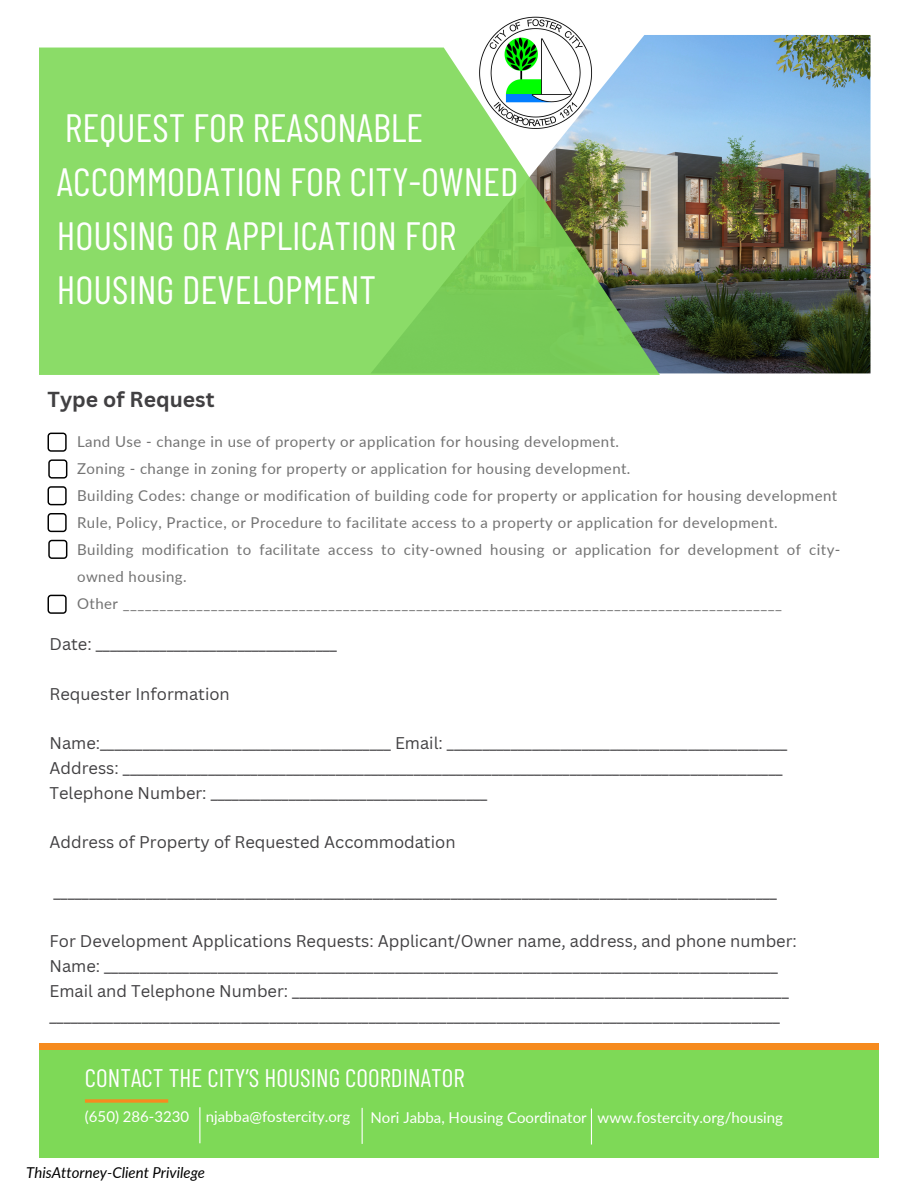
<style>
.page{position:relative;width:918px;height:1188px;background:#fff}
.page>*{position:absolute;margin:0;border:0;box-sizing:border-box;transform-origin:0 0}
.t1{font:39.45px/54.2px "Barlow Condensed";color:#fff}
.t2{font:25.35px "Barlow Condensed";color:#fff}
.t3{font:700 21.15px "Canva Sans";color:#414042}
.t4{font:16.5px "Canva Sans";color:#414042}
.t5{font:15px/27px "Lato";letter-spacing:.03em;color:#737373}
.t6{font:15px "Lato";color:#fff}
.t7{font:italic 15px "Lato";color:#000}
</style>
<div class="page">
<img style="left:494px;top:16px;width:84px;height:19px">
<img style="left:370px;top:35px;width:501px;height:338px">
<svg style="left:39px;top:48px;width:621px;height:327px;background:#8dd271"></svg>
<div style="left:39px;top:1047px;width:840px;height:111px;background:#7ed957"></div>
<div style="left:39px;top:1044px;width:840px;height:6px;background:#f68b1e"></div>
<svg style="left:85px;top:1099px;width:83px;height:4px"></svg>
<hr style="left:199px;top:1107px;width:1px;height:36px;background:#fff">
<hr style="left:591px;top:1109px;width:1px;height:36px;background:#fff">
<hr style="left:362px;top:1108px;width:1px;height:36px;background:#fff">
<svg style="left:48px;top:433px;width:19px;height:19px"></svg>
<svg style="left:48px;top:459px;width:19px;height:20px"></svg>
<svg style="left:48px;top:486px;width:19px;height:19px"></svg>
<svg style="left:48px;top:513px;width:19px;height:19px"></svg>
<svg style="left:48px;top:540px;width:19px;height:19px"></svg>
<svg style="left:48px;top:595px;width:19px;height:19px"></svg>
<p class="t1" style="left:57px;top:99px;width:463px">REQUEST FOR REASONABLE<br>ACCOMMODATION FOR CITY-OWNED<br>HOUSING OR APPLICATION FOR<br>HOUSING DEVELOPMENT</p>
<p class="t3" style="left:48px;top:385px;width:169px">Type of Request</p>
<p class="t5" style="left:77px;top:427px;width:543px">Land Use - change in use of property or application for housing development.</p>
<p class="t5" style="left:77px;top:454px;width:555px">Zoning - change in zoning for property or application for housing development.</p>
<p class="t5" style="left:77px;top:481px;width:762px">Building Codes: change or modification of building code for property or application for housing development</p>
<p class="t5" style="left:77px;top:508px;width:702px">Rule, Policy, Practice, or Procedure to facilitate access to a property or application for development.</p>
<p class="t5" style="left:77px;top:535px;width:765px">Building modification to facilitate access to city-owned housing or application for development of city&shy;owned housing.</p>
<p class="t5" style="left:77px;top:589px;width:707px">Other __________________________________________________________________________________________</p>
<p class="t4" style="left:50px;top:633px;width:289px">Date: __________________________________</p>
<p class="t4" style="left:50px;top:682px;width:182px">Requester Information</p>
<p class="t4" style="left:50px;top:732px;width:739px">Name:_________________________________________ Email: ________________________________________________</p>
<p class="t4" style="left:50px;top:757px;width:735px">Address: _____________________________________________________________________________________________</p>
<p class="t4" style="left:50px;top:781px;width:439px">Telephone Number: _______________________________________</p>
<p class="t4" style="left:50px;top:831px;width:408px">Address of Property of Requested Accommodation</p>
<p class="t4" style="left:54px;top:880px;width:725px">______________________________________________________________________________________________________</p>
<p class="t4" style="left:50px;top:930px;width:749px">For Development Applications Requests: Applicant/Owner name, address, and phone number:</p>
<p class="t4" style="left:50px;top:955px;width:730px">Name: _______________________________________________________________________________________________</p>
<p class="t4" style="left:50px;top:979px;width:741px">Email and Telephone Number: ______________________________________________________________________</p>
<p class="t4" style="left:50px;top:1004px;width:732px">_______________________________________________________________________________________________________</p>
<p class="t2" style="left:85px;top:1062px;width:381px">CONTACT THE CITY’S HOUSING COORDINATOR</p>
<p class="t6" style="left:370px;top:1108px;width:218px">Nori Jabba, Housing Coordinator</p>
<p class="t6" style="left:598px;top:1108px;width:187px">www.fostercity.org/housing</p>
<p class="t6" style="left:85px;top:1107px;width:106px">(650) 286-3230</p>
<p class="t6" style="left:206px;top:1107px;width:146px">njabba@fostercity.org</p>
<p class="t7" style="left:26px;top:1163px;width:180px">ThisAttorney-Client Privilege</p>
</div>
